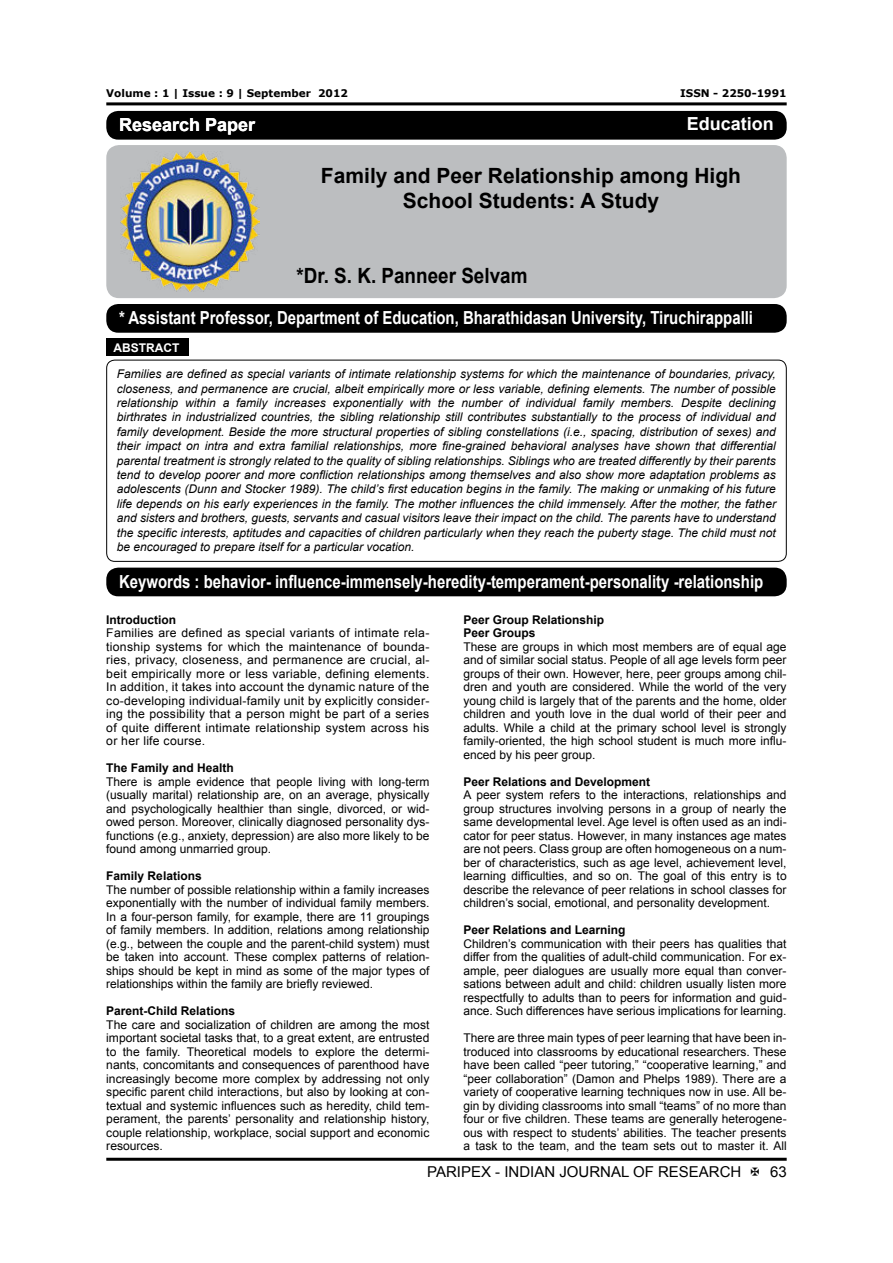
<style>
.page{position:relative;width:893px;height:1263px;background:#fff}
.page>*{position:absolute;margin:0;border:0;box-sizing:border-box;transform-origin:0 0}
.t1{font:700 21px/25.2px "Arial";color:#000;text-align:center}
.t2{font:700 21px "Arial";color:#000;scale:.9 1}
.t3{font:700 18px "Arial";color:#fff;scale:.83 1}
.t4{font:700 18px "Arial";color:#fff}
.t5{font:15px "Arial";color:#000}
.t6{font:12px/13.5px "Arial";color:#000;text-align:justify}
.t7{font:italic 12px/14.4px "Arial";color:#000;text-align:justify}
.t8{font:700 12px/13.5px "Arial";color:#000}
.t9{font:700 12px "Arial";color:#fff}
.t10{font:700 10.5px "Verdana";color:#000}
</style>
<div class="page">
<hr style="left:106px;top:102px;width:681px;height:3px;background:#000">
<hr style="left:106px;top:1158px;width:681px;height:3px;background:#000">
<div style="left:106px;top:145px;width:681px;height:153px;background:#bcbec0;border-radius:13px"></div>
<div style="left:106px;top:111px;width:681px;height:29px;background:#000;border-radius:12px"></div>
<img style="left:120px;top:152px;width:140px;height:139px">
<div style="left:106px;top:568px;width:681px;height:28px;background:#000;border-radius:12px"></div>
<div style="left:106px;top:304px;width:681px;height:29px;background:#000;border-radius:12px"></div>
<div style="left:106px;top:360px;width:681px;height:202px;border:1px solid #000;border-radius:8px"></div>
<div style="left:106px;top:339px;width:82px;height:17px;background:#000"></div>
<p class="t10" style="left:106px;top:89px;width:243px">Volume : 1 | Issue : 9 | September 2012</p>
<p class="t10" style="left:680px;top:89px;width:108px">ISSN - 2250-1991</p>
<h2 class="t4" style="left:119px;top:119px;width:138px">Research Paper</h2>
<h2 class="t4" style="left:687px;top:112px;width:89px">Education</h2>
<h1 class="t1" style="left:321px;top:163px;width:422px">Family and Peer Relationship among High<br>School Students: A Study</h1>
<h1 class="t2" style="left:296px;top:262px;width:258px">*Dr. S. K. Panneer Selvam</h1>
<h2 class="t3" style="left:119px;top:306px;width:765px">* Assistant Professor, Department of Education, Bharathidasan University, Tiruchirappalli</h2>
<p class="t9" style="left:113px;top:339px;width:67px">ABSTRACT</p>
<p class="t7" style="left:117px;top:367px;width:661px">Families are defined as special variants of intimate relationship systems for which the maintenance of boundaries, privacy, closeness, and permanence are crucial, albeit empirically more or less variable, defining elements. The number of possible relationship within a family increases exponentially with the number of individual family members. Despite declining birthrates in industrialized countries, the sibling relationship still contributes substantially to the process of individual and family development. Beside the more structural properties of sibling constellations (i.e., spacing, distribution of sexes) and their impact on intra and extra familial relationships, more fine-grained behavioral analyses have shown that differential parental treatment is strongly related to the quality of sibling relationships. Siblings who are treated differently by their parents tend to develop poorer and more confliction relationships among themselves and also show more adaptation problems as adolescents (Dunn and Stocker 1989). The child’s first education begins in the family. The making or unmaking of his future life depends on his early experiences in the family. The mother influences the child immensely. After the mother, the father and sisters and brothers, guests, servants and casual visitors leave their impact on the child. The parents have to understand the specific interests, aptitudes and capacities of children particularly when they reach the puberty stage. The child must not be encouraged to prepare itself for a particular vocation.</p>
<h2 class="t3" style="left:119px;top:570px;width:778px">Keywords : behavior- influence-immensely-heredity-temperament-personality -relationship</h2>
<p class="t8" style="left:106px;top:613px;width:72px">Introduction</p>
<p class="t6" style="left:106px;top:626px;width:325px">Families are defined as special variants of intimate rela&shy;tionship systems for which the maintenance of bounda&shy;ries, privacy, closeness, and permanence are crucial, al&shy;beit empirically more or less variable, defining elements.<br>In addition, it takes into account the dynamic nature of the co-developing individual-family unit by explicitly consider&shy;ing the possibility that a person might be part of a series of quite different intimate relationship system across his or her life course.</p>
<p class="t8" style="left:106px;top:761px;width:129px">The Family and Health</p>
<p class="t6" style="left:106px;top:775px;width:325px">There is ample evidence that people living with long-term (usually marital) relationship are, on an average, physically and psychologically healthier than single, divorced, or wid&shy;owed person. Moreover, clinically diagnosed personality dys&shy;functions (e.g., anxiety, depression) are also more likely to be found among unmarried group.</p>
<p class="t8" style="left:106px;top:869px;width:97px">Family Relations</p>
<p class="t6" style="left:106px;top:883px;width:325px">The number of possible relationship within a family increases exponentially with the number of individual family members.<br>In a four-person family, for example, there are 11 groupings of family members. In addition, relations among relationship (e.g., between the couple and the parent-child system) must be taken into account. These complex patterns of relation&shy;ships should be kept in mind as some of the major types of relationships within the family are briefly reviewed.</p>
<p class="t8" style="left:106px;top:1004px;width:130px">Parent-Child Relations</p>
<p class="t6" style="left:106px;top:1018px;width:325px">The care and socialization of children are among the most important societal tasks that, to a great extent, are entrusted to the family. Theoretical models to explore the determi&shy;nants, concomitants and consequences of parenthood have increasingly become more complex by addressing not only specific parent child interactions, but also by looking at con&shy;textual and systemic influences such as heredity, child tem&shy;perament, the parents’ personality and relationship history, couple relationship, workplace, social support and economic resources.</p>
<p class="t8" style="left:463px;top:613px;width:142px">Peer Group Relationship<br>Peer Groups</p>
<p class="t6" style="left:463px;top:640px;width:325px">These are groups in which most members are of equal age and of similar social status. People of all age levels form peer groups of their own. However, here, peer groups among chil&shy;dren and youth are considered. While the world of the very young child is largely that of the parents and the home, older children and youth love in the dual world of their peer and adults. While a child at the primary school level is strongly family-oriented, the high school student is much more influ&shy;enced by his peer group.</p>
<p class="t8" style="left:463px;top:775px;width:188px">Peer Relations and Development</p>
<p class="t6" style="left:463px;top:788px;width:325px">A peer system refers to the interactions, relationships and group structures involving persons in a group of nearly the same developmental level. Age level is often used as an indi&shy;cator for peer status. However, in many instances age mates are not peers. Class group are often homogeneous on a num&shy;ber of characteristics, such as age level, achievement level, learning difficulties, and so on. The goal of this entry is to describe the relevance of peer relations in school classes for children’s social, emotional, and personality development.</p>
<p class="t8" style="left:463px;top:923px;width:164px">Peer Relations and Learning</p>
<p class="t6" style="left:463px;top:937px;width:325px">Children’s communication with their peers has qualities that differ from the qualities of adult-child communication. For ex&shy;ample, peer dialogues are usually more equal than conver&shy;sations between adult and child: children usually listen more respectfully to adults than to peers for information and guid&shy;ance. Such differences have serious implications for learning.</p>
<p class="t6" style="left:463px;top:1031px;width:325px">There are three main types of peer learning that have been in&shy;troduced into classrooms by educational researchers. These have been called “peer tutoring,” “cooperative learning,” and “peer collaboration” (Damon and Phelps 1989). There are a variety of cooperative learning techniques now in use. All be&shy;gin by dividing classrooms into small “teams” of no more than four or five children. These teams are generally heterogene&shy;ous with respect to students’ abilities. The teacher presents a task to the team, and the team sets out to master it. All</p>
<p class="t5" style="left:427px;top:1163px;width:316px">PARIPEX - INDIAN JOURNAL OF RESEARCH</p>
<p class="t5" style="left:770px;top:1163px;width:18px">63</p>
</div>
